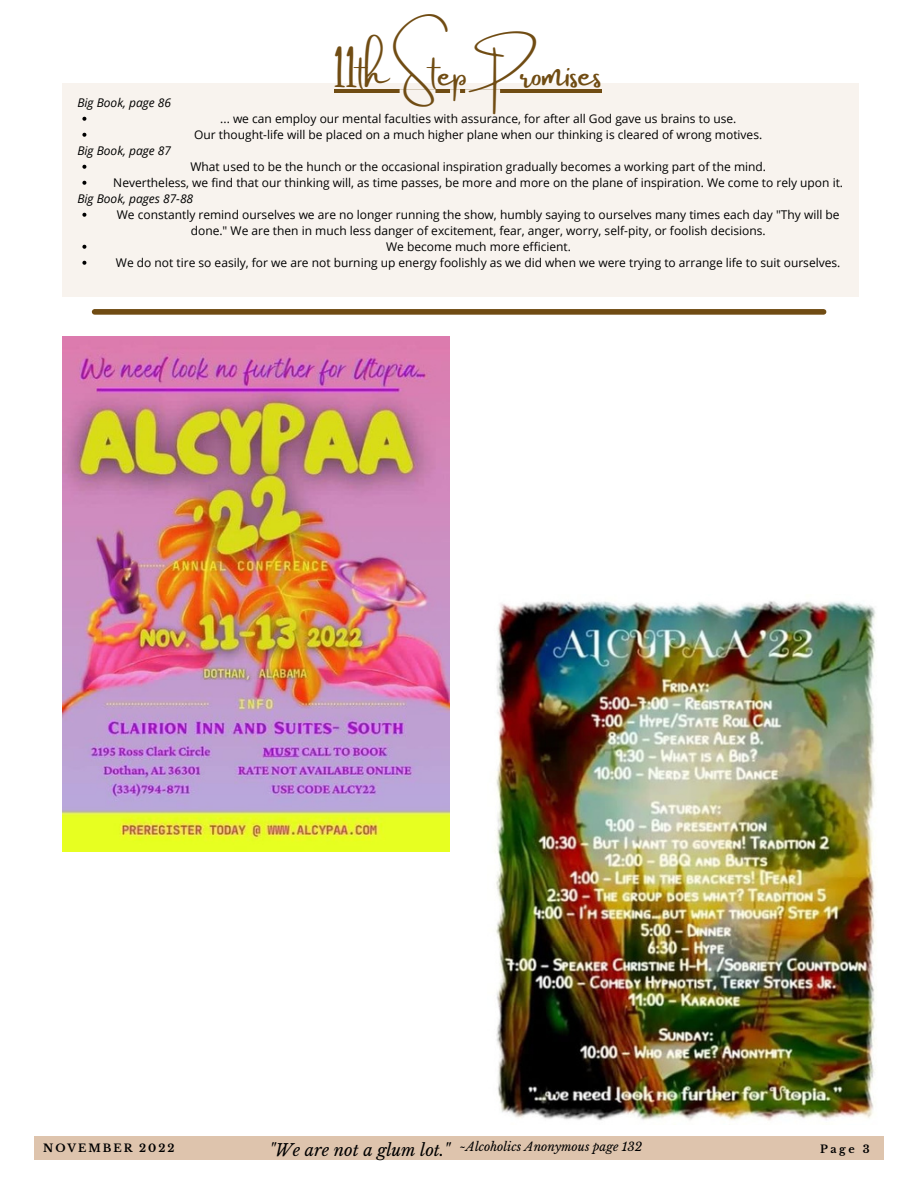
<style>
.page{position:relative;width:918px;height:1188px;background:#fff}
.page>*{position:absolute;margin:0;border:0;box-sizing:border-box;transform-origin:0 0}
.t1{font:37.2px "Amsterdam Two";color:#704c13}
.t2{font:12px/16px "Open Sans";color:#000;text-align:center}
.t3{font:italic 12px "Open Sans";color:#000}
.t4{font:italic 12px "Libre Baskerville";color:#000}
.t5{font:700 10.8px "Libre Baskerville";letter-spacing:.18em;color:#000}
.s1{font-size:16.5px}
</style>
<div class="page">
<div style="left:34px;top:1137px;width:849px;height:22px;background:#dec4ad"></div>
<div style="left:95px;top:309px;width:729px;height:6px;background:#704c13"></div>
<div style="left:62px;top:83px;width:797px;height:213px;background:#f8f3ee"></div>
<img style="left:62px;top:336px;width:387px;height:515px">
<img style="left:496px;top:601px;width:380px;height:520px">
<svg style="left:82px;top:117px;width:4px;height:4px"></svg>
<svg style="left:82px;top:133px;width:4px;height:4px"></svg>
<svg style="left:82px;top:165px;width:4px;height:4px"></svg>
<svg style="left:82px;top:181px;width:4px;height:4px"></svg>
<svg style="left:82px;top:213px;width:4px;height:4px"></svg>
<svg style="left:82px;top:245px;width:4px;height:4px"></svg>
<svg style="left:82px;top:261px;width:4px;height:4px"></svg>
<hr style="left:335px;top:90px;width:267px;height:3px;background:#704c13">
<h1 class="t1" style="left:335px;top:53px;width:269px">11th Step Promises</h1>
<p class="t3" style="left:77px;top:94px;width:95px">Big Book, page 86</p>
<p class="t3" style="left:77px;top:142px;width:95px">Big Book, page 87</p>
<p class="t3" style="left:77px;top:190px;width:117px">Big Book, pages 87-88</p>
<p class="t2" style="left:194px;top:110px;width:570px">... we can employ our mental faculties with assurance, for after all God gave us brains to use.<br>Our thought-life will be placed on a much higher plane when our thinking is cleared of wrong motives.</p>
<p class="t2" style="left:113px;top:158px;width:731px">What used to be the hunch or the occasional inspiration gradually becomes a working part of the mind.<br>Nevertheless, we find that our thinking will, as time passes, be more and more on the plane of inspiration. We come to rely upon it.</p>
<p class="t2" style="left:116px;top:206px;width:726px">We constantly remind ourselves we are no longer running the show, humbly saying to ourselves many times each day "Thy will be done." We are then in much less danger of excitement, fear, anger, worry, self-pity, or foolish decisions.<br>We become much more efficient.<br>We do not tire so easily, for we are not burning up energy foolishly as we did when we were trying to arrange life to suit ourselves.</p>
<p class="t5" style="left:43px;top:1141px;width:133px">NOVEMBER 2022</p>
<p class="t4" style="left:269px;top:1140px;width:374px"><span class="s1">"We are not a glum lot."</span> ~Alcoholics Anonymous page 132</p>
<p class="t5" style="left:820px;top:1142px;width:51px">Page 3</p>
</div>
